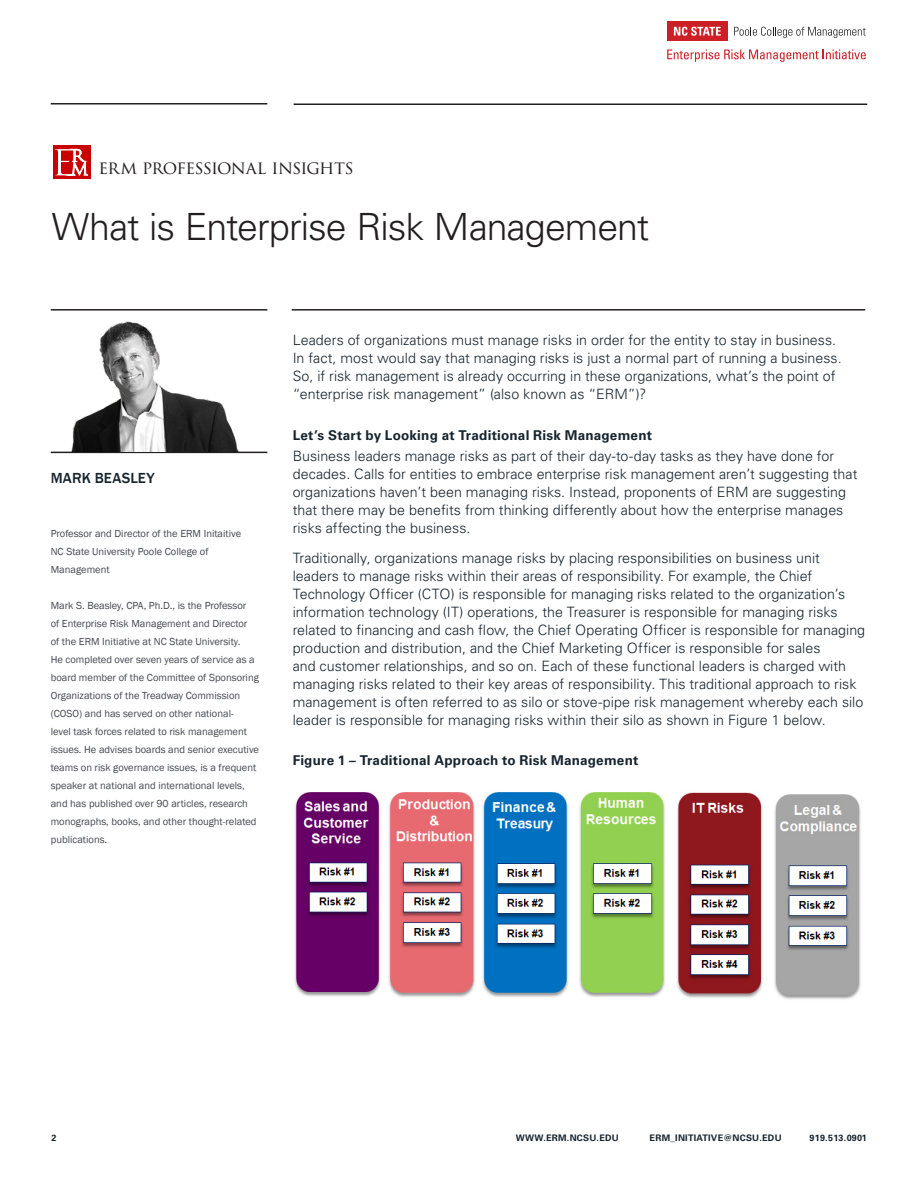
<style>
.page{position:relative;width:918px;height:1188px;background:#fff}
.page>*{position:absolute;margin:0;border:0;box-sizing:border-box;transform-origin:0 0}
.Body_Text{font:300 37.5px "Univers LT Std";letter-spacing:-.025em;color:#231f20}
.Body_Text-2{font:18px "Trajan Pro 3";letter-spacing:-.045em;color:#231f20}
.Body_Text-3{font:500 15px "Franklin Gothic";letter-spacing:.01em;color:#16242e}
.Body_Text-4{font:300 14.25px/18px "Univers LT Std";color:#16242e}
.Body_Text_bold{font:700 13.5px "Univers LT Std";letter-spacing:.015em;color:#16242e}
.Footer_Text_no_itali{font:10.5px/18px "Franklin Gothic";color:#444750}
.t1{font:700 9px "Univers LT Std";letter-spacing:.03em;color:#16242e}
</style>
<div class="page">
<hr style="left:51px;top:309px;width:216px;height:2px;background:#231f20">
<hr style="left:292px;top:309px;width:573px;height:2px;background:#231f20">
<hr style="left:51px;top:452px;width:216px;height:1px;background:#231f20">
<div style="left:53px;top:145px;width:37px;height:33px;background:#ca0000"></div>
<svg style="left:55px;top:149px;width:33px;height:27px"></svg>
<div style="left:667px;top:22px;width:61px;height:19px;background:#cd2026"></div>
<svg style="left:674px;top:27px;width:47px;height:9px"></svg>
<svg style="left:734px;top:27px;width:132px;height:11px"></svg>
<svg style="left:667px;top:50px;width:199px;height:12px"></svg>
<hr style="left:294px;top:104px;width:573px;height:1px;background:#231f20">
<hr style="left:51px;top:103px;width:216px;height:2px;background:#231f20">
<img style="left:59px;top:310px;width:192px;height:142px">
<img style="left:294px;top:792px;width:567px;height:207px">
<p class="Body_Text-2" style="left:99px;top:156px;width:257px">ERM PROFESSIONAL INSIGHTS</p>
<p class="Body_Text" style="left:52px;top:204px;width:599px">What is Enterprise Risk Management</p>
<p class="Body_Text-3" style="left:51px;top:469px;width:105px">MARK BEASLEY</p>
<p class="Footer_Text_no_itali" style="left:51px;top:525px;width:192px">Professor and Director of the ERM Initaitive</p>
<p class="Footer_Text_no_itali" style="left:51px;top:543px;width:159px">NC State University Poole College of<br>Management</p>
<p class="Footer_Text_no_itali" style="left:51px;top:597px;width:210px">Mark S. Beasley, CPA, Ph.D., is the Professor<br>of Enterprise Risk Management and Director<br>of the ERM Initiative at NC State University.<br>He completed over seven years of service as a board member of the Committee of Sponsoring Organizations of the Treadway Commission (COSO) and has served on other national-<br>level task forces related to risk management issues. He advises boards and senior executive teams on risk governance issues, is a frequent speaker at national and international levels, and has published over 90 articles, research monographs, books, and other thought-related publications.</p>
<p class="Body_Text-4" style="left:293px;top:331px;width:551px">Leaders of organizations must manage risks in order for the entity to stay in business.<br>In fact, most would say that managing risks is just a normal part of running a business.<br>So, if risk management is already occurring in these organizations, what’s the point of “enterprise risk management” (also known as “ERM”)?</p>
<p class="Body_Text_bold" style="left:293px;top:427px;width:361px">Let’s Start by Looking at Traditional Risk Management</p>
<p class="Body_Text-4" style="left:293px;top:447px;width:566px">Business leaders manage risks as part of their day-to-day tasks as they have done for decades. Calls for entities to embrace enterprise risk management aren’t suggesting that organizations haven’t been managing risks. Instead, proponents of ERM are suggesting that there may be benefits from thinking differently about how the enterprise manages risks affecting the business.</p>
<p class="Body_Text-4" style="left:293px;top:549px;width:574px">Traditionally, organizations manage risks by placing responsibilities on business unit leaders to manage risks within their areas of responsibility. For example, the Chief Technology Officer (CTO) is responsible for managing risks related to the organization’s information technology (IT) operations, the Treasurer is responsible for managing risks related to financing and cash flow, the Chief Operating Officer is responsible for managing production and distribution, and the Chief Marketing Officer is responsible for sales<br>and customer relationships, and so on. Each of these functional leaders is charged with managing risks related to their key areas of responsibility. This traditional approach to risk management is often referred to as silo or stove-pipe risk management whereby each silo leader is responsible for managing risks within their silo as shown in Figure 1 below.</p>
<p class="Body_Text_bold" style="left:293px;top:753px;width:347px">Figure 1 – Traditional Approach to Risk Management</p>
<p class="t1" style="left:51px;top:1132px;width:7px">2</p>
<p class="t1" style="left:516px;top:1132px;width:104px">WWW.ERM.NCSU.EDU</p>
<p class="t1" style="left:650px;top:1132px;width:134px">ERM_INITIATIVE@NCSU.EDU</p>
<p class="t1" style="left:810px;top:1132px;width:59px">919.513.0901</p>
</div>
